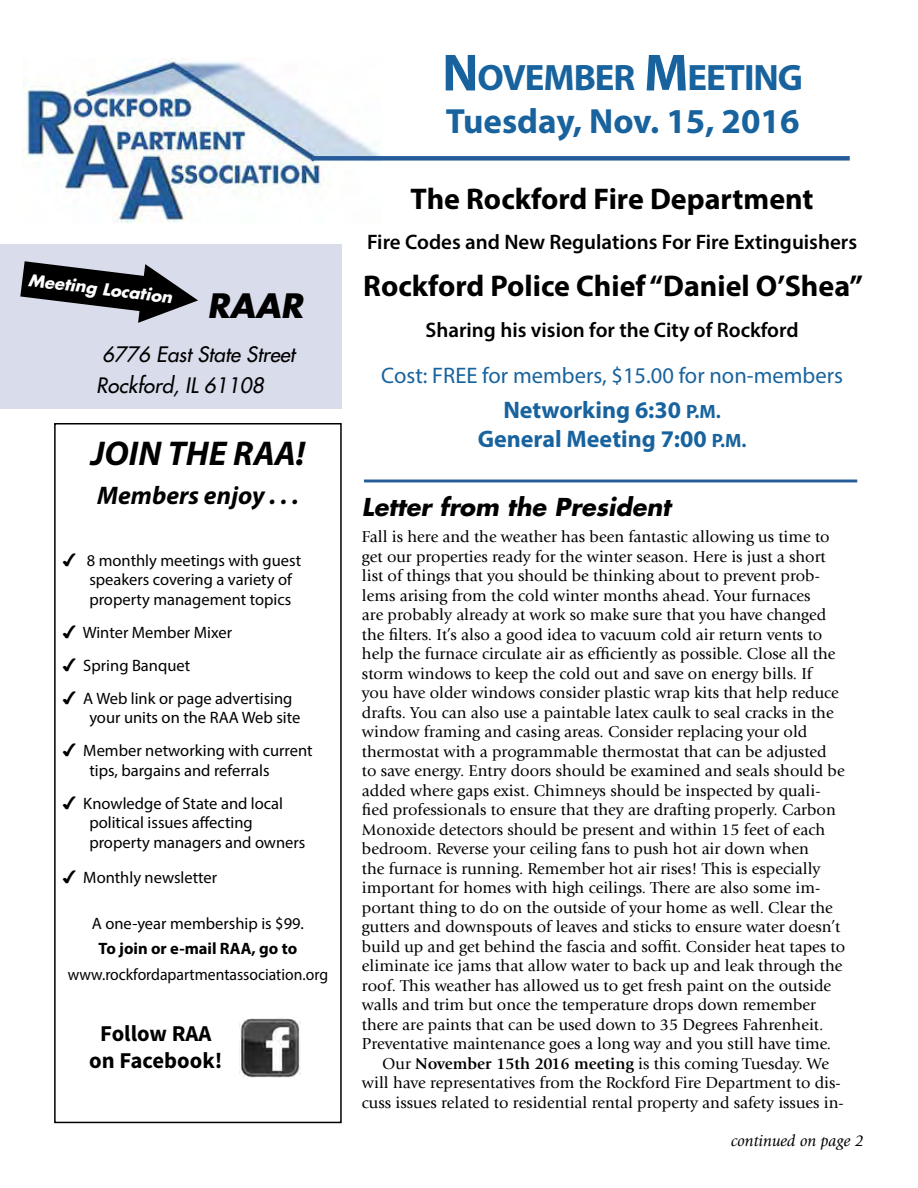
<style>
.page{position:relative;width:918px;height:1188px;background:#fff}
.page>*{position:absolute;margin:0;border:0;box-sizing:border-box;transform-origin:0 0}
.t1{font:700 36.9px "Myriad Pro";letter-spacing:-.03em;color:#18639e}
.t2{font:700 35.1px "Myriad Pro";color:#18639e}
.t3{font:italic 700 34.5px "Myriad Pro";color:#000}
.t4{font:italic 700 32.7px "Futura";color:#000}
.t5{font:700 30px "Myriad Pro";color:#000}
.t6{font:italic 700 25.5px "Myriad Pro";color:#000}
.t7{font:700 24px/28.5px "Myriad Pro";color:#18639e;text-align:center}
.t8{font:italic 700 24px "Futura";color:#000}
.t9{font:700 22.65px/27.2px "Source Sans Pro";color:#000;text-align:center}
.t10{font:22.5px "Myriad Pro";color:#18639e}
.t11{font:600 21px "Myriad Pro";color:#000}
.t12{font:italic 20.7px/30.8px "Futura";color:#000}
.t13{font:16.5px "Giovanni";color:#000}
.t14{font:16.5px/19.5px "Myriad Pro";color:#000}
.t15{font:16.5px "Myriad Pro";color:#000;scale:.95 1}
.t16{font:700 16.5px "Myriad Pro";color:#000}
.t17{font:italic 16.5px "Giovanni";color:#000}
.t18{font:italic 700 16.35px "Futura";color:#fff}
.s1{font-family:"Arial Unicode MS"}
.s2{font-size:52.65px}
.s3{font-size:19.35px}
.s4{font-weight:700}
</style>
<div class="page">
<hr style="left:364px;top:480px;width:493px;height:2px;background:#255c99">
<img style="left:22px;top:58px;width:359px;height:165px">
<div style="left:0;top:244px;width:341px;height:164px;background:#d9ddeb"></div>
<div style="left:54px;top:423px;width:288px;height:700px;border:2px solid #000"></div>
<svg style="left:20px;top:261px;width:178px;height:62px"></svg>
<div style="left:312px;top:156px;width:538px;height:5px;background:#255c99"></div>
<img style="left:239px;top:1018px;width:62px;height:60px">
<p class="t18" style="left:30px;top:268px;width:146px;rotate:7deg">Meeting Location</p>
<h3 class="t4" style="left:207px;top:283px;width:97px">RAAR</h3>
<p class="t12" style="left:96px;top:339px;width:200px">6776 East State Street<br>Rockford, IL 61108</p>
<h3 class="t3" style="left:91px;top:431px;width:216px">JOIN THE RAA!</h3>
<h3 class="t6" style="left:97px;top:479px;width:203px">Members enjoy . . .</h3>
<p class="t14" style="left:89px;top:550px;width:213px;text-indent:-27px"><span class="s1">✔</span> 8 monthly meetings with guest speakers covering a variety of property management topics</p>
<p class="t14" style="left:62px;top:622px;width:171px"><span class="s1">✔</span> Winter Member Mixer</p>
<p class="t14" style="left:62px;top:655px;width:129px"><span class="s1">✔</span> Spring Banquet</p>
<p class="t14" style="left:89px;top:688px;width:213px;text-indent:-27px"><span class="s1">✔</span> A Web link or page advertising your units on the RAA Web site</p>
<p class="t14" style="left:89px;top:741px;width:225px;text-indent:-27px"><span class="s1">✔</span> Member networking with current tips, bargains and referrals</p>
<p class="t14" style="left:89px;top:793px;width:218px;text-indent:-27px"><span class="s1">✔</span> Knowledge of State and local political issues affecting property managers and owners</p>
<p class="t14" style="left:62px;top:867px;width:156px"><span class="s1">✔</span> Monthly newsletter</p>
<p class="t14" style="left:92px;top:913px;width:214px">A one-year membership is $99.</p>
<p class="t16" style="left:99px;top:938px;width:200px">To join or e-mail RAA, go to</p>
<p class="t15" style="left:68px;top:964px;width:276px">www.rockfordapartmentassociation.org</p>
<h3 class="t9" style="left:89px;top:1021px;width:135px">Follow RAA on Facebook!</h3>
<h1 class="t1" style="left:442px;top:54px;width:362px"><span class="s2">N</span>OVEMBER <span class="s2">M</span>EETING</h1>
<h2 class="t2" style="left:446px;top:98px;width:355px">Tuesday, Nov. 15, 2016</h2>
<h3 class="t5" style="left:411px;top:179px;width:404px">The Rockford Fire Department</h3>
<p class="t11" style="left:367px;top:229px;width:492px">Fire Codes and New Regulations For Fire Extinguishers</p>
<h3 class="t5" style="left:363px;top:267px;width:501px">Rockford Police Chief “Daniel O’Shea”</h3>
<p class="t11" style="left:426px;top:316px;width:375px">Sharing his vision for the City of Rockford</p>
<h3 class="t10" style="left:381px;top:361px;width:463px">Cost: FREE for members, $15.00 for non-members</h3>
<h3 class="t7" style="left:478px;top:395px;width:270px">Networking 6:30 <span class="s3">P.M.<br></span>General Meeting 7:00 <span class="s3">P.M.</span></h3>
<h3 class="t8" style="left:362px;top:490px;width:310px">Letter from the President</h3>
<p class="t13" style="left:362px;top:528px;width:469px">Fall is here and the weather has been fantastic allowing us time to</p>
<p class="t13" style="left:362px;top:547px;width:465px">get our properties ready for the winter season. Here is just a short</p>
<p class="t13" style="left:362px;top:567px;width:460px">list of things that you should be thinking about to prevent prob-</p>
<p class="t13" style="left:362px;top:586px;width:450px">lems arising from the cold winter months ahead. Your furnaces</p>
<p class="t13" style="left:362px;top:606px;width:466px">are probably already at work so make sure that you have changed</p>
<p class="t13" style="left:362px;top:625px;width:462px">the filters. It’s also a good idea to vacuum cold air return vents to</p>
<p class="t13" style="left:362px;top:645px;width:475px">help the furnace circulate air as efficiently as possible. Close all the</p>
<p class="t13" style="left:362px;top:664px;width:452px">storm windows to keep the cold out and save on energy bills. If</p>
<p class="t13" style="left:362px;top:684px;width:478px">you have older windows consider plastic wrap kits that help reduce</p>
<p class="t13" style="left:362px;top:703px;width:473px">drafts. You can also use a paintable latex caulk to seal cracks in the</p>
<p class="t13" style="left:362px;top:723px;width:447px">window framing and casing areas. Consider replacing your old</p>
<p class="t13" style="left:362px;top:742px;width:466px">thermostat with a programmable thermostat that can be adjusted</p>
<p class="t13" style="left:362px;top:762px;width:484px">to save energy. Entry doors should be examined and seals should be</p>
<p class="t13" style="left:362px;top:781px;width:460px">added where gaps exist. Chimneys should be inspected by quali-</p>
<p class="t13" style="left:362px;top:801px;width:475px">fied professionals to ensure that they are drafting properly. Carbon</p>
<p class="t13" style="left:362px;top:820px;width:465px">Monoxide detectors should be present and within 15 feet of each</p>
<p class="t13" style="left:362px;top:840px;width:449px">bedroom. Reverse your ceiling fans to push hot air down when</p>
<p class="t13" style="left:362px;top:859px;width:460px">the furnace is running. Remember hot air rises! This is especially</p>
<p class="t13" style="left:362px;top:879px;width:460px">important for homes with high ceilings. There are also some im-</p>
<p class="t13" style="left:362px;top:898px;width:472px">portant thing to do on the outside of your home as well. Clear the</p>
<p class="t13" style="left:362px;top:918px;width:480px">gutters and downspouts of leaves and sticks to ensure water doesn’t</p>
<p class="t13" style="left:362px;top:937px;width:485px">build up and get behind the fascia and soffit. Consider heat tapes to</p>
<p class="t13" style="left:362px;top:957px;width:482px">eliminate ice jams that allow water to back up and leak through the</p>
<p class="t13" style="left:362px;top:976px;width:471px">roof. This weather has allowed us to get fresh paint on the outside</p>
<p class="t13" style="left:362px;top:996px;width:456px">walls and trim but once the temperature drops down remember</p>
<p class="t13" style="left:362px;top:1015px;width:463px">there are paints that can be used down to 35 Degrees Fahrenheit.</p>
<p class="t13" style="left:362px;top:1035px;width:471px">Preventative maintenance goes a long way and you still have time.</p>
<p class="t13" style="left:382px;top:1054px;width:448px">Our <span class="s4">November 15th 2016 meeting</span> is this coming Tuesday. We</p>
<p class="t13" style="left:362px;top:1074px;width:480px">will have representatives from the Rockford Fire Department to dis-</p>
<p class="t13" style="left:362px;top:1093px;width:483px">cuss issues related to residential rental property and safety issues in-</p>
<p class="t17" style="left:731px;top:1132px;width:134px">continued on page 2</p>
</div>
